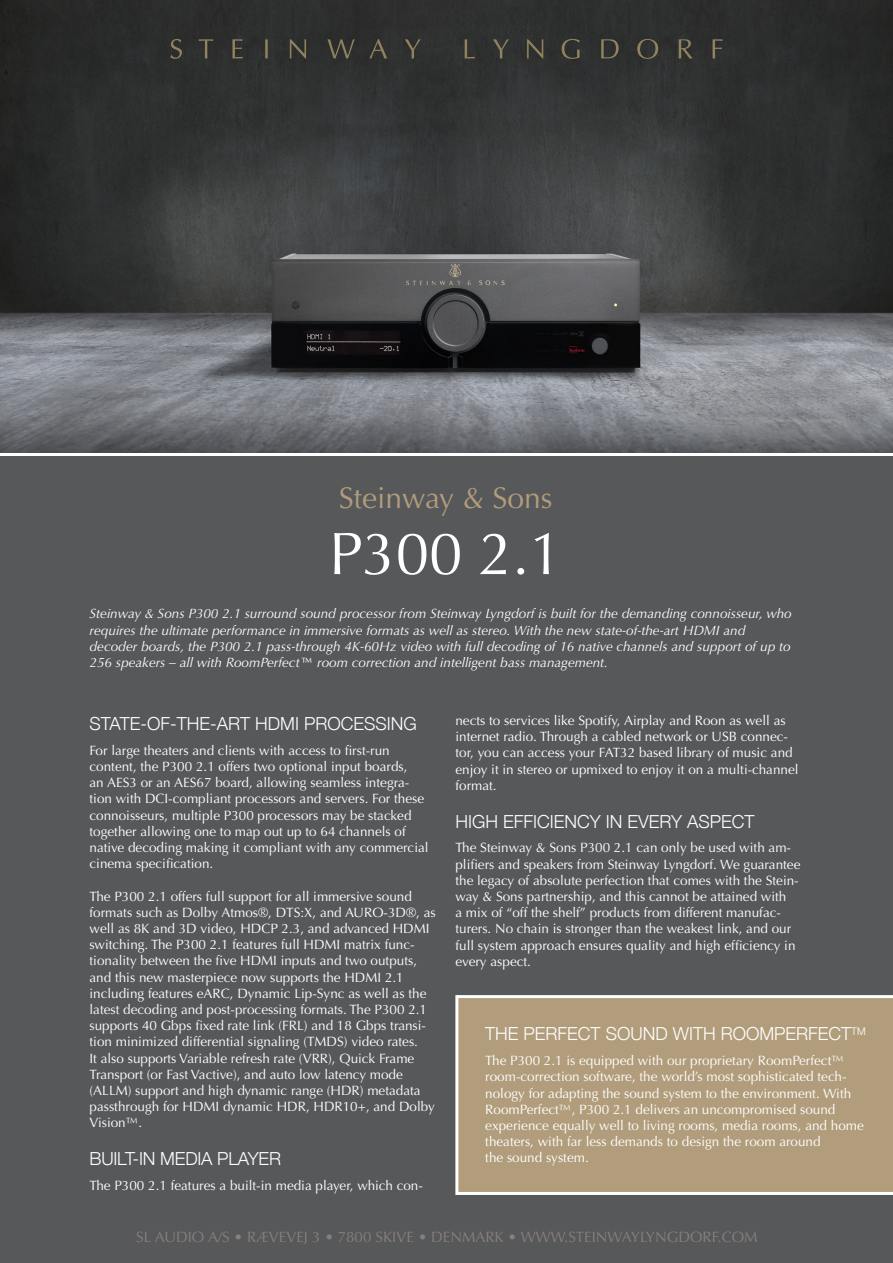
<style>
.page{position:relative;width:893px;height:1263px;background:#fff}
.page>*{position:absolute;margin:0;border:0;box-sizing:border-box;transform-origin:0 0}
.Headline{font:60px "Optima";color:#fff}
.Headline-2{font:30px "Optima";color:#b19d7b}
.Underoverskrift{font:300 18px "Helvetica Neue";color:#fff}
.t1{font:15px "Optima";color:#867f7c}
.Brødtekst{font:13.5px/16.2px "Optima";color:#fff}
.Brødtekst-2{font:italic 13.5px/16.2px "Optima";color:#fff}
</style>
<div class="page">
<div style="left:0;top:457px;width:893px;height:806px;background:#57585a"></div>
<img style="left:0;top:0;width:893px;height:453px">
<svg style="left:170px;top:39px;width:12px;height:20px"></svg>
<svg style="left:199px;top:39px;width:14px;height:20px"></svg>
<svg style="left:232px;top:39px;width:11px;height:19px"></svg>
<svg style="left:265px;top:39px;width:3px;height:19px"></svg>
<svg style="left:290px;top:39px;width:16px;height:19px"></svg>
<svg style="left:327px;top:39px;width:28px;height:19px"></svg>
<svg style="left:369px;top:39px;width:18px;height:19px"></svg>
<svg style="left:405px;top:39px;width:16px;height:19px"></svg>
<svg style="left:465px;top:39px;width:10px;height:19px"></svg>
<svg style="left:493px;top:39px;width:16px;height:19px"></svg>
<svg style="left:527px;top:39px;width:16px;height:19px"></svg>
<svg style="left:562px;top:39px;width:18px;height:20px"></svg>
<svg style="left:601px;top:39px;width:18px;height:19px"></svg>
<svg style="left:637px;top:39px;width:21px;height:20px"></svg>
<svg style="left:679px;top:39px;width:14px;height:19px"></svg>
<svg style="left:713px;top:39px;width:9px;height:19px"></svg>
<div style="left:455px;top:995px;width:438px;height:200px;background:#b19d7b"></div>
<p class="Headline-2" style="left:339px;top:480px;width:215px">Steinway &amp; Sons</p>
<p class="Headline" style="left:329px;top:519px;width:235px">P300 2.1</p>
<p class="Brødtekst-2" style="left:90px;top:606px;width:704px">Steinway &amp; Sons P300 2.1 surround sound processor from Steinway Lyngdorf is built for the demanding connoisseur, who requires the ultimate performance in immersive formats as well as stereo. With the new state-of-the-art HDMI and decoder boards, the P300 2.1 pass-through 4K-60Hz video with full decoding of 16 native channels and support of up to 256 speakers – all with RoomPerfect™ room correction and intelligent bass management.</p>
<p class="Underoverskrift" style="left:90px;top:709px;width:329px">STATE-OF-THE-ART HDMI PROCESSING</p>
<p class="Brødtekst" style="left:90px;top:742px;width:341px">For large theaters and clients with access to first-run content, the P300 2.1 offers two optional input boards,<br>an AES3 or an AES67 board, allowing seamless integra&shy;tion with DCI-compliant processors and servers. For these connoisseurs, multiple P300 processors may be stacked together allowing one to map out up to 64 channels of native decoding making it compliant with any commercial cinema specification.</p>
<p class="Brødtekst" style="left:90px;top:888px;width:348px">The P300 2.1 offers full support for all immersive sound formats such as Dolby Atmos®, DTS:X, and AURO-3D®, as well as 8K and 3D video, HDCP 2.3, and advanced HDMI switching. The P300 2.1 features full HDMI matrix func&shy;tionality between the five HDMI inputs and two outputs, and this new masterpiece now supports the HDMI 2.1 including features eARC, Dynamic Lip-Sync as well as the latest decoding and post-processing formats. The P300 2.1 supports 40 Gbps fixed rate link (FRL) and 18 Gbps transi&shy;tion minimized differential signaling (TMDS) video rates.<br>It also supports Variable refresh rate (VRR), Quick Frame Transport (or Fast Vactive), and auto low latency mode (ALLM) support and high dynamic range (HDR) metadata passthrough for HDMI dynamic HDR, HDR10+, and Dolby Vision™.</p>
<p class="Underoverskrift" style="left:90px;top:1144px;width:193px">BUILT-IN MEDIA PLAYER</p>
<p class="Brødtekst" style="left:90px;top:1177px;width:335px">The P300 2.1 features a built-in media player, which con-</p>
<p class="Brødtekst" style="left:455px;top:712px;width:345px">nects to services like Spotify, Airplay and Roon as well as internet radio. Through a cabled network or USB connec&shy;tor, you can access your FAT32 based library of music and enjoy it in stereo or upmixed to enjoy it on a multi-channel format.</p>
<p class="Underoverskrift" style="left:455px;top:807px;width:301px">HIGH EFFICIENCY IN EVERY ASPECT</p>
<p class="Brødtekst" style="left:455px;top:840px;width:347px">The Steinway &amp; Sons P300 2.1 can only be used with am&shy;plifiers and speakers from Steinway Lyngdorf. We guarantee the legacy of absolute perfection that comes with the Stein&shy;way &amp; Sons partnership, and this cannot be attained with<br>a mix of “off the shelf” products from different manufac&shy;turers. No chain is stronger than the weakest link, and our full system approach ensures quality and high efficiency in every aspect.</p>
<p class="Underoverskrift" style="left:485px;top:1019px;width:382px">THE PERFECT SOUND WITH ROOMPERFECT<sup>TM</sup></p>
<p class="Brødtekst" style="left:485px;top:1053px;width:380px">The P300 2.1 is equipped with our proprietary RoomPerfect™ room-correction software, the world’s most sophisticated tech&shy;nology for adapting the sound system to the environment. With RoomPerfect™, P300 2.1 delivers an uncompromised sound experience equally well to living rooms, media rooms, and home theaters, with far less demands to design the room around</p>
<p class="Brødtekst" style="left:485px;top:1150px;width:105px">the sound system.</p>
<p class="t1" style="left:136px;top:1228px;width:623px">SL AUDIO A/S • RÆVEVEJ 3 • 7800 SKIVE • DENMARK • WWW.STEINWAYLYNGDORF.COM</p>
</div>
